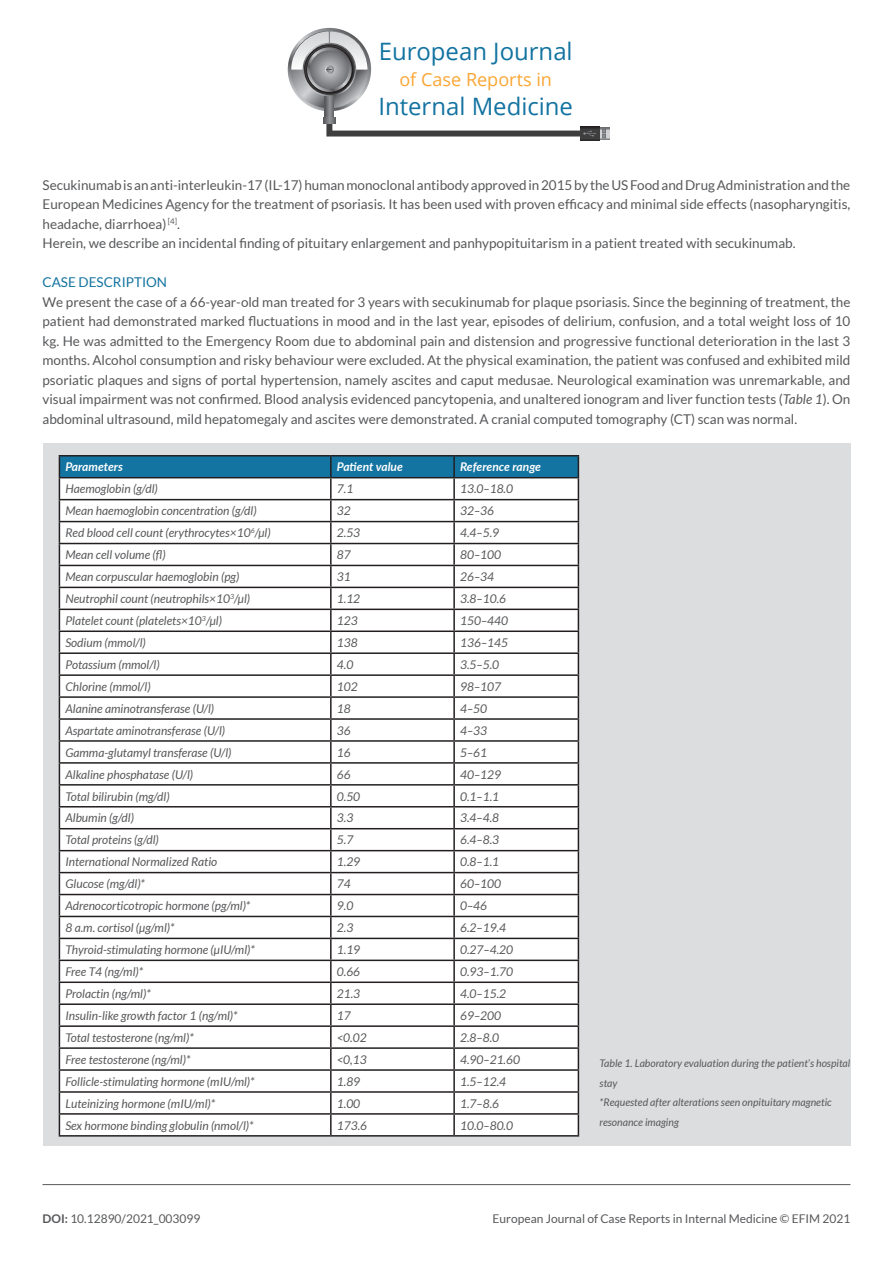
<style>
.page{position:relative;width:893px;height:1263px;background:#fff}
.page>*{position:absolute;margin:0;border:0;box-sizing:border-box;transform-origin:0 0}
.t1{font:24px "Open Sans";color:#1373a1}
.t2{font:18px "Open Sans";color:#faa633}
.TESTO_ARTICOLO{font:13.5px/19.5px "Lato";color:#57585a;text-align:justify}
.TESTO_ARTICOLO-2{font:13.5px "Lato";color:#1373a1}
.t3{font:italic 12px "Lato";color:#57585a}
.t4{font:12px "Lato";color:#57585a}
.t5{font:italic 700 12px "Lato";color:#fff}
.DIDASCALIA{font:italic 10.5px/19.5px "Lato";color:#57585a}
.s1{font-style:italic}
.s2{font-weight:700}
</style>
<div class="page">
<svg style="left:288px;top:28px;width:83px;height:83px"></svg>
<svg style="left:291px;top:31px;width:77px;height:77px"></svg>
<svg style="left:325px;top:96px;width:9px;height:21px"></svg>
<svg style="left:303px;top:43px;width:53px;height:53px"></svg>
<svg style="left:304px;top:44px;width:51px;height:51px"></svg>
<svg style="left:307px;top:47px;width:45px;height:45px"></svg>
<svg style="left:310px;top:50px;width:39px;height:39px"></svg>
<svg style="left:291px;top:31px;width:76px;height:43px"></svg>
<svg style="left:600px;top:128px;width:10px;height:11px"></svg>
<svg style="left:603px;top:129px;width:2px;height:9px"></svg>
<svg style="left:580px;top:126px;width:20px;height:15px"></svg>
<svg style="left:323px;top:117px;width:273px;height:20px"></svg>
<hr style="left:43px;top:1184px;width:807px;height:1px;background:#57585a">
<div style="left:43px;top:443px;width:808px;height:702px;background:#dcdddf"></div>
<hr style="left:59px;top:455px;width:272px;height:1px;background:#231f20">
<hr style="left:331px;top:455px;width:123px;height:1px;background:#231f20">
<hr style="left:454px;top:455px;width:125px;height:1px;background:#231f20">
<svg style="left:59px;top:456px;width:520px;height:679px;background:#e4e7e8"></svg>
<hr style="left:59px;top:1135px;width:272px;height:1px;background:#231f20">
<hr style="left:331px;top:1135px;width:123px;height:1px;background:#231f20">
<hr style="left:454px;top:1135px;width:125px;height:1px;background:#231f20">
<h1 class="t1" style="left:379px;top:35px;width:196px">European Journal</h1>
<h2 class="t2" style="left:399px;top:67px;width:154px">of Case Reports in</h2>
<h1 class="t1" style="left:378px;top:89px;width:196px">Internal Medicine</h1>
<p class="TESTO_ARTICOLO" style="left:43px;top:175px;width:809px">Secukinumab is an anti-interleukin-17 (IL-17) human monoclonal antibody approved in 2015 by the US Food and Drug Administration and the European Medicines Agency for the treatment of psoriasis. It has been used with proven efficacy and minimal side effects (nasopharyngitis, headache, diarrhoea) <sup>[4]</sup>.</p>
<p class="TESTO_ARTICOLO" style="left:43px;top:233px;width:755px">Herein, we describe an incidental finding of pituitary enlargement and panhypopituitarism in a patient treated with secukinumab.</p>
<p class="TESTO_ARTICOLO-2" style="left:43px;top:275px;width:126px">CASE DESCRIPTION</p>
<p class="TESTO_ARTICOLO" style="left:43px;top:292px;width:809px">We present the case of a 66-year-old man treated for 3 years with secukinumab for plaque psoriasis. Since the beginning of treatment, the patient had demonstrated marked fluctuations in mood and in the last year, episodes of delirium, confusion, and a total weight loss of 10 kg. He was admitted to the Emergency Room due to abdominal pain and distension and progressive functional deterioration in the last 3 months. Alcohol consumption and risky behaviour were excluded. At the physical examination, the patient was confused and exhibited mild psoriatic plaques and signs of portal hypertension, namely ascites and caput medusae. Neurological examination was unremarkable, and visual impairment was not confirmed. Blood analysis evidenced pancytopenia, and unaltered ionogram and liver function tests (<span class="s1">Table 1</span>). On abdominal ultrasound, mild hepatomegaly and ascites were demonstrated. A cranial computed tomography (CT) scan was normal.</p>
<p class="t5" style="left:65px;top:458px;width:59px">Parameters</p>
<p class="t5" style="left:337px;top:458px;width:68px">Patient value</p>
<p class="t5" style="left:460px;top:458px;width:82px">Reference range</p>
<p class="t3" style="left:65px;top:482px;width:94px">Haemoglobin (g/dl)</p>
<p class="t3" style="left:337px;top:482px;width:18px">7.1</p>
<p class="t3" style="left:460px;top:482px;width:55px">13.0–18.0</p>
<p class="t3" style="left:65px;top:504px;width:193px">Mean haemoglobin concentration (g/dl)</p>
<p class="t3" style="left:337px;top:504px;width:15px">32</p>
<p class="t3" style="left:460px;top:504px;width:35px">32–36</p>
<p class="t3" style="left:65px;top:526px;width:207px">Red blood cell count (erythrocytes×10<sup>6</sup>/µl)</p>
<p class="t3" style="left:337px;top:526px;width:25px">2.53</p>
<p class="t3" style="left:460px;top:526px;width:41px">4.4–5.9</p>
<p class="t3" style="left:65px;top:548px;width:102px">Mean cell volume (fl)</p>
<p class="t3" style="left:337px;top:548px;width:15px">87</p>
<p class="t3" style="left:460px;top:548px;width:42px">80–100</p>
<p class="t3" style="left:65px;top:570px;width:175px">Mean corpuscular haemoglobin (pg)</p>
<p class="t3" style="left:337px;top:570px;width:15px">31</p>
<p class="t3" style="left:460px;top:570px;width:35px">26–34</p>
<p class="t3" style="left:65px;top:592px;width:186px">Neutrophil count (neutrophils×10<sup>3</sup>/µl)</p>
<p class="t3" style="left:337px;top:592px;width:25px">1.12</p>
<p class="t3" style="left:460px;top:592px;width:48px">3.8–10.6</p>
<p class="t3" style="left:65px;top:614px;width:158px">Platelet count (platelets×10<sup>3</sup>/µl)</p>
<p class="t3" style="left:337px;top:614px;width:22px">123</p>
<p class="t3" style="left:460px;top:614px;width:49px">150–440</p>
<p class="t3" style="left:65px;top:636px;width:82px">Sodium (mmol/l)</p>
<p class="t3" style="left:337px;top:636px;width:22px">138</p>
<p class="t3" style="left:460px;top:636px;width:49px">136–145</p>
<p class="t3" style="left:65px;top:658px;width:96px">Potassium (mmol/l)</p>
<p class="t3" style="left:337px;top:658px;width:18px">4.0</p>
<p class="t3" style="left:460px;top:658px;width:41px">3.5–5.0</p>
<p class="t3" style="left:65px;top:680px;width:87px">Chlorine (mmol/l)</p>
<p class="t3" style="left:337px;top:680px;width:22px">102</p>
<p class="t3" style="left:460px;top:680px;width:42px">98–107</p>
<p class="t3" style="left:65px;top:702px;width:150px">Alanine aminotransferase (U/l)</p>
<p class="t3" style="left:337px;top:702px;width:15px">18</p>
<p class="t3" style="left:460px;top:702px;width:29px">4–50</p>
<p class="t3" style="left:65px;top:724px;width:161px">Aspartate aminotransferase (U/l)</p>
<p class="t3" style="left:337px;top:724px;width:15px">36</p>
<p class="t3" style="left:460px;top:724px;width:29px">4–33</p>
<p class="t3" style="left:65px;top:746px;width:168px">Gamma-glutamyl transferase (U/l)</p>
<p class="t3" style="left:337px;top:746px;width:15px">16</p>
<p class="t3" style="left:460px;top:746px;width:29px">5–61</p>
<p class="t3" style="left:65px;top:767px;width:129px">Alkaline phosphatase (U/l)</p>
<p class="t3" style="left:337px;top:767px;width:15px">66</p>
<p class="t3" style="left:460px;top:767px;width:42px">40–129</p>
<p class="t3" style="left:65px;top:789px;width:106px">Total bilirubin (mg/dl)</p>
<p class="t3" style="left:337px;top:789px;width:25px">0.50</p>
<p class="t3" style="left:460px;top:789px;width:41px">0.1–1.1</p>
<p class="t3" style="left:65px;top:811px;width:70px">Albumin (g/dl)</p>
<p class="t3" style="left:337px;top:811px;width:18px">3.3</p>
<p class="t3" style="left:460px;top:811px;width:41px">3.4–4.8</p>
<p class="t3" style="left:65px;top:833px;width:95px">Total proteins (g/dl)</p>
<p class="t3" style="left:337px;top:833px;width:18px">5.7</p>
<p class="t3" style="left:460px;top:833px;width:41px">6.4–8.3</p>
<p class="t3" style="left:65px;top:855px;width:153px">International Normalized Ratio</p>
<p class="t3" style="left:337px;top:855px;width:25px">1.29</p>
<p class="t3" style="left:460px;top:855px;width:41px">0.8–1.1</p>
<p class="t3" style="left:65px;top:877px;width:81px">Glucose (mg/dl)*</p>
<p class="t3" style="left:337px;top:877px;width:15px">74</p>
<p class="t3" style="left:460px;top:877px;width:42px">60–100</p>
<p class="t3" style="left:65px;top:899px;width:186px">Adrenocorticotropic hormone (pg/ml)*</p>
<p class="t3" style="left:337px;top:899px;width:18px">9.0</p>
<p class="t3" style="left:460px;top:899px;width:29px">0–46</p>
<p class="t3" style="left:65px;top:921px;width:111px">8 a.m. cortisol (µg/ml)*</p>
<p class="t3" style="left:337px;top:921px;width:18px">2.3</p>
<p class="t3" style="left:460px;top:921px;width:48px">6.2–19.4</p>
<p class="t3" style="left:65px;top:943px;width:191px">Thyroid-stimulating hormone (µIU/ml)*</p>
<p class="t3" style="left:337px;top:943px;width:25px">1.19</p>
<p class="t3" style="left:460px;top:943px;width:55px">0.27–4.20</p>
<p class="t3" style="left:65px;top:965px;width:79px">Free T4 (ng/ml)*</p>
<p class="t3" style="left:337px;top:965px;width:25px">0.66</p>
<p class="t3" style="left:460px;top:965px;width:55px">0.93–1.70</p>
<p class="t3" style="left:65px;top:987px;width:87px">Prolactin (ng/ml)*</p>
<p class="t3" style="left:337px;top:987px;width:25px">21.3</p>
<p class="t3" style="left:460px;top:987px;width:48px">4.0–15.2</p>
<p class="t3" style="left:65px;top:1009px;width:174px">Insulin-like growth factor 1 (ng/ml)*</p>
<p class="t3" style="left:337px;top:1009px;width:15px">17</p>
<p class="t3" style="left:460px;top:1009px;width:42px">69–200</p>
<p class="t3" style="left:65px;top:1031px;width:130px">Total testosterone (ng/ml)*</p>
<p class="t3" style="left:337px;top:1031px;width:31px">&lt;0.02</p>
<p class="t3" style="left:460px;top:1031px;width:41px">2.8–8.0</p>
<p class="t3" style="left:65px;top:1053px;width:126px">Free testosterone (ng/ml)*</p>
<p class="t3" style="left:337px;top:1053px;width:31px">&lt;0,13</p>
<p class="t3" style="left:460px;top:1053px;width:61px">4.90–21.60</p>
<p class="t3" style="left:65px;top:1075px;width:191px">Follicle-stimulating hormone (mIU/ml)*</p>
<p class="t3" style="left:337px;top:1075px;width:25px">1.89</p>
<p class="t3" style="left:460px;top:1075px;width:48px">1.5–12.4</p>
<p class="t3" style="left:65px;top:1096px;width:151px">Luteinizing hormone (mIU/ml)*</p>
<p class="t3" style="left:337px;top:1096px;width:25px">1.00</p>
<p class="t3" style="left:460px;top:1096px;width:41px">1.7–8.6</p>
<p class="t3" style="left:65px;top:1118px;width:190px">Sex hormone binding globulin (nmol/l)*</p>
<p class="t3" style="left:337px;top:1118px;width:32px">173.6</p>
<p class="t3" style="left:460px;top:1118px;width:55px">10.0–80.0</p>
<p class="DIDASCALIA" style="left:600px;top:1054px;width:252px">Table 1. Laboratory evaluation during the patient’s hospital stay</p>
<p class="DIDASCALIA" style="left:600px;top:1093px;width:234px">*Requested after alterations seen onpituitary magnetic resonance imaging</p>
<p class="t4" style="left:43px;top:1212px;width:159px"><span class="s2">DOI:</span> 10.12890/2021_003099</p>
<p class="t4" style="left:493px;top:1212px;width:359px">European Journal of Case Reports in Internal Medicine © EFIM 2021</p>
</div>
